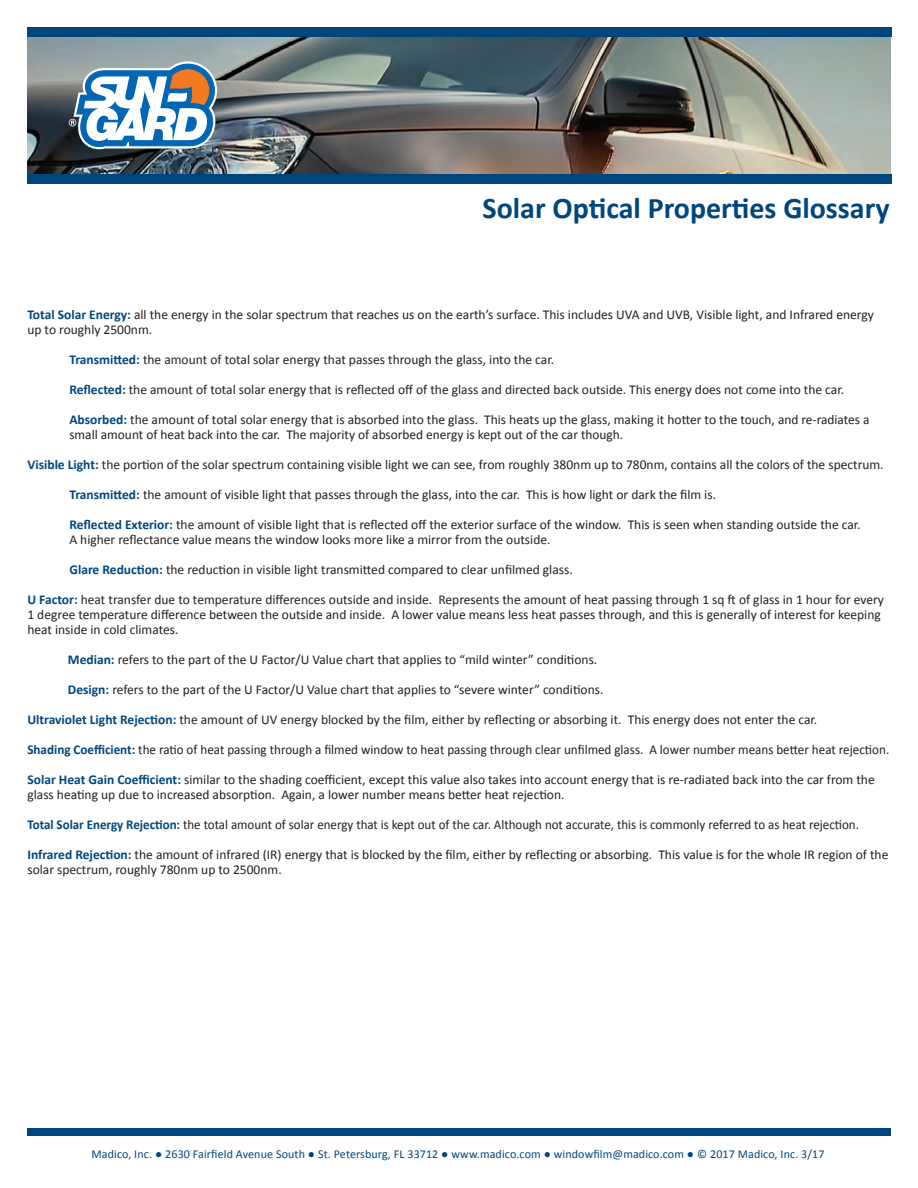
<style>
.page{position:relative;width:918px;height:1188px;background:#fff}
.page>*{position:absolute;margin:0;border:0;box-sizing:border-box;transform-origin:0 0}
.t1{font:700 30px "Calibri";color:#00467e}
.t2{font:13.5px/15px "Calibri";color:#231f20}
.t3{font:13.5px "Calibri";color:#231f20;scale:.96 1}
.t4{font:12px "Calibri";letter-spacing:.01em;color:#00467e}
.s1{font-weight:700;color:#00467e}
</style>
<div class="page">
<div style="left:28px;top:1128px;width:863px;height:8px;background:#00467e"></div>
<img style="left:27px;top:37px;width:863px;height:137px">
<div style="left:27px;top:27px;width:864px;height:10px;background:#00467e"></div>
<div style="left:27px;top:174px;width:864px;height:10px;background:#00467e"></div>
<svg style="left:69px;top:61px;width:148px;height:88px"></svg>
<p class="t1" style="left:483px;top:189px;width:409px">Solar Optical Properties Glossary</p>
<p class="t2" style="left:27px;top:307px;width:848px"><span class="s1">Total Solar Energy:</span> all the energy in the solar spectrum that reaches us on the earth’s surface. This includes UVA and UVB, Visible light, and Infrared energy up to roughly 2500nm.</p>
<p class="t2" style="left:69px;top:352px;width:486px"><span class="s1">Transmitted:</span> the amount of total solar energy that passes through the glass, into the car.</p>
<p class="t2" style="left:69px;top:382px;width:776px"><span class="s1">Reflected:</span> the amount of total solar energy that is reflected off of the glass and directed back outside. This energy does not come into the car.</p>
<p class="t2" style="left:69px;top:412px;width:802px"><span class="s1">Absorbed:</span> the amount of total solar energy that is absorbed into the glass. This heats up the glass, making it hotter to the touch, and re-radiates a small amount of heat back into the car. The majority of absorbed energy is kept out of the car though.</p>
<p class="t2" style="left:27px;top:457px;width:858px"><span class="s1">Visible Light:</span> the portion of the solar spectrum containing visible light we can see, from roughly 380nm up to 780nm, contains all the colors of the spectrum.</p>
<p class="t2" style="left:69px;top:487px;width:648px"><span class="s1">Transmitted:</span> the amount of visible light that passes through the glass, into the car. This is how light or dark the film is.</p>
<p class="t2" style="left:69px;top:517px;width:793px"><span class="s1">Reflected Exterior:</span> the amount of visible light that is reflected off the exterior surface of the window. This is seen when standing outside the car.<br>A higher reflectance value means the window looks more like a mirror from the outside.</p>
<p class="t2" style="left:69px;top:562px;width:505px"><span class="s1">Glare Reduction:</span> the reduction in visible light transmitted compared to clear unfilmed glass.</p>
<p class="t2" style="left:27px;top:592px;width:858px"><span class="s1">U Factor:</span> heat transfer due to temperature differences outside and inside. Represents the amount of heat passing through 1 sq ft of glass in 1 hour for every<br>1 degree temperature difference between the outside and inside. A lower value means less heat passes through, and this is generally of interest for keeping heat inside in cold climates.</p>
<p class="t2" style="left:68px;top:652px;width:531px"><span class="s1">Median:</span> refers to the part of the U Factor/U Value chart that applies to “mild winter” conditions.</p>
<p class="t2" style="left:68px;top:682px;width:537px"><span class="s1">Design:</span> refers to the part of the U Factor/U Value chart that applies to “severe winter” conditions.</p>
<p class="t2" style="left:27px;top:712px;width:791px"><span class="s1">Ultraviolet Light Rejection:</span> the amount of UV energy blocked by the film, either by reflecting or absorbing it. This energy does not enter the car.</p>
<p class="t2" style="left:27px;top:742px;width:863px"><span class="s1">Shading Coefficient:</span> the ratio of heat passing through a filmed window to heat passing through clear unfilmed glass. A lower number means better heat rejection.</p>
<p class="t2" style="left:27px;top:772px;width:849px"><span class="s1">Solar Heat Gain Coefficient:</span> similar to the shading coefficient, except this value also takes into account energy that is re-radiated back into the car from the glass heating up due to increased absorption. Again, a lower number means better heat rejection.</p>
<p class="t3" style="left:27px;top:816px;width:868px"><span class="s1">Total Solar Energy Rejection:</span> the total amount of solar energy that is kept out of the car. Although not accurate, this is commonly referred to as heat rejection.</p>
<p class="t2" style="left:27px;top:847px;width:862px"><span class="s1">Infrared Rejection:</span> the amount of infrared (IR) energy that is blocked by the film, either by reflecting or absorbing. This value is for the whole IR region of the solar spectrum, roughly 780nm up to 2500nm.</p>
<p class="t4" style="left:92px;top:1146px;width:735px">Madico, Inc. ● 2630 Fairfield Avenue South ● St. Petersburg, FL 33712 ● www.madico.com ● windowfilm@madico.com ● © 2017 Madico, Inc. 3/17</p>
</div>
